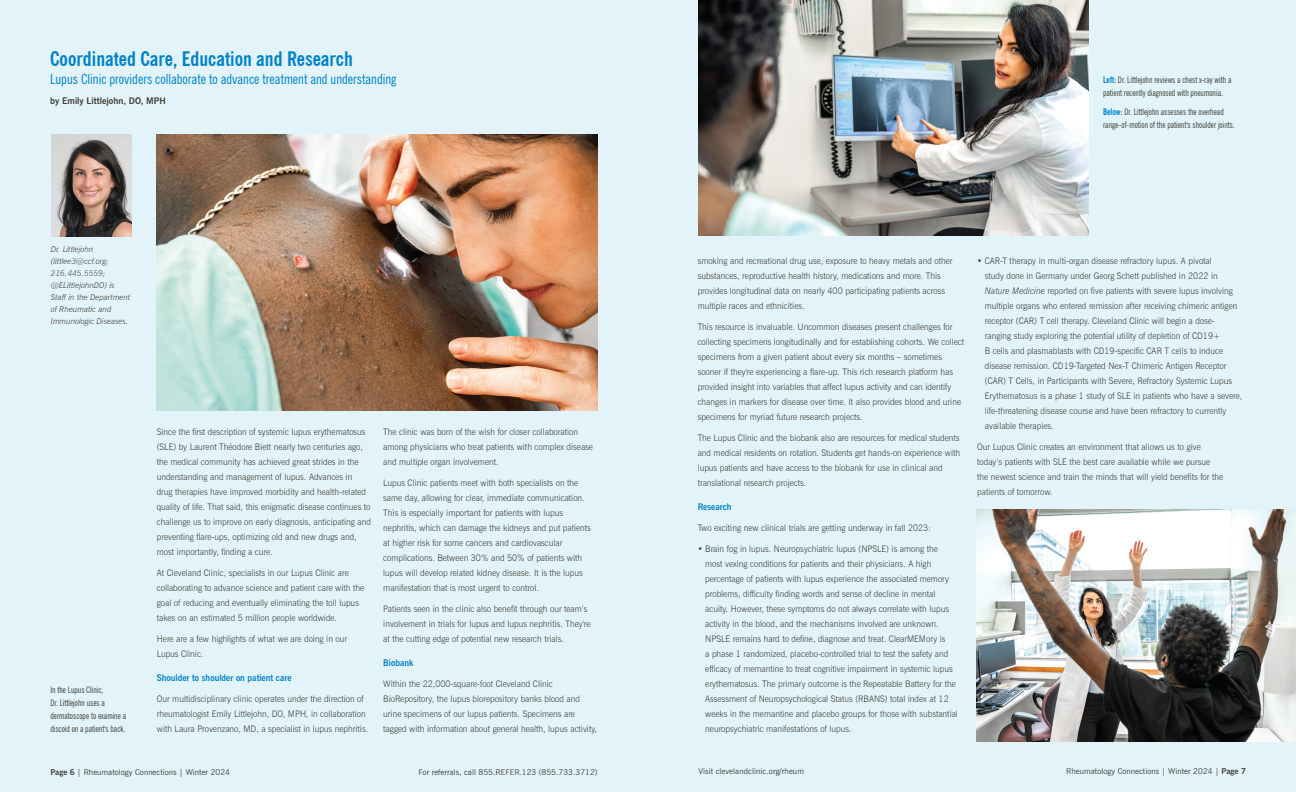
<style>
.page{position:relative;width:1296px;height:792px;background:#e2f4fa}
.page>*{position:absolute;margin:0;border:0;box-sizing:border-box;transform-origin:0 0}
.t1{font:700 condensed 20px "News Gothic BT";color:#0082c8}
.t2{font:condensed 14px "News Gothic BT";color:#0082c8}
.t3{font:300 9px/15px "News Gothic BT";color:#3f3d36;scale:.95 1}
.t4{font:condensed 9px/13px "News Gothic BT";color:#3f3d36;scale:.93 1}
.t5{font:700 9px "News Gothic BT";color:#0082c8;scale:.95 1}
.t6{font:700 9px "News Gothic BT";color:#3f3d36}
.t7{font:8px "News Gothic BT";letter-spacing:.005em;color:#3f3d36}
.t8{font:italic 300 8px/12px "News Gothic BT";color:#3f3d36}
.s1{font-weight:700;color:#0082c8}
.s2{font-style:italic}
.s3{font-weight:700}
</style>
<div class="page">
<img style="left:51px;top:135px;width:81px;height:102px">
<img style="left:157px;top:135px;width:441px;height:276px">
<img style="left:698px;top:0;width:391px;height:235px">
<img style="left:976px;top:510px;width:320px;height:232px">
<h1 class="t1" style="left:50px;top:47px;width:304px">Coordinated Care, Education and Research</h1>
<h2 class="t2" style="left:50px;top:71px;width:348px">Lupus Clinic providers collaborate to advance treatment and understanding</h2>
<p class="t6" style="left:50px;top:95px;width:117px">by Emily Littlejohn, DO, MPH</p>
<p class="t8" style="left:51px;top:243px;width:81px">Dr. Littlejohn (littlee3@ccf.org;<br>216.445.5559; @ELittlejohnDO) is<br>Staff in the Department of Rheumatic and<br>Immunologic Diseases.</p>
<p class="t4" style="left:50px;top:684px;width:83px">In the Lupus Clinic,<br>Dr. Littlejohn uses a dermatoscope to examine a discoid on a patient's back.</p>
<p class="t3" style="left:157px;top:424px;width:227px">Since the first description of systemic lupus erythematosus (SLE) by Laurent Théodore Biett nearly two centuries ago, the medical community has achieved great strides in the understanding and management of lupus. Advances in<br>drug therapies have improved morbidity and health-related quality of life. That said, this enigmatic disease continues to challenge us to improve on early diagnosis, anticipating and preventing flare-ups, optimizing old and new drugs and, most importantly, finding a cure.</p>
<p class="t3" style="left:157px;top:565px;width:220px">At Cleveland Clinic, specialists in our Lupus Clinic are collaborating to advance science and patient care with the goal of reducing and eventually eliminating the toll lupus takes on an estimated 5 million people worldwide.</p>
<p class="t3" style="left:157px;top:631px;width:202px">Here are a few highlights of what we are doing in our<br>Lupus Clinic.</p>
<p class="t5" style="left:157px;top:672px;width:143px">Shoulder to shoulder on patient care</p>
<p class="t3" style="left:157px;top:691px;width:224px">Our multidisciplinary clinic operates under the direction of rheumatologist Emily Littlejohn, DO, MPH, in collaboration with Laura Provenzano, MD, a specialist in lupus nephritis.</p>
<p class="t3" style="left:383px;top:424px;width:222px">The clinic was born of the wish for closer collaboration among physicians who treat patients with complex disease and multiple organ involvement.</p>
<p class="t3" style="left:383px;top:475px;width:220px">Lupus Clinic patients meet with both specialists on the same day, allowing for clear, immediate communication.<br>This is especially important for patients with lupus nephritis, which can damage the kidneys and put patients at higher risk for some cancers and cardiovascular complications. Between 30% and 50% of patients with lupus will develop related kidney disease. It is the lupus manifestation that is most urgent to control.</p>
<p class="t3" style="left:383px;top:601px;width:220px">Patients seen in the clinic also benefit through our team’s involvement in trials for lupus and lupus nephritis. They're at the cutting edge of potential new research trials.</p>
<p class="t5" style="left:383px;top:657px;width:33px">Biobank</p>
<p class="t3" style="left:383px;top:676px;width:226px">Within the 22,000-square-foot Cleveland Clinic BioRepository, the lupus biorepository banks blood and urine specimens of our lupus patients. Specimens are tagged with information about general health, lupus activity,</p>
<p class="t4" style="left:1103px;top:73px;width:140px"><span class="s1">Left:</span> Dr. Littlejohn reviews a chest x-ray with a patient recently diagnosed with pneumonia.</p>
<p class="t4" style="left:1103px;top:105px;width:143px"><span class="s1">Below:</span> Dr. Littlejohn assesses the overhead range-of-motion of the patient's shoulder joints.</p>
<p class="t3" style="left:698px;top:253px;width:270px">smoking and recreational drug use, exposure to heavy metals and other substances, reproductive health history, medications and more. This provides longitudinal data on nearly 400 participating patients across multiple races and ethnicities.</p>
<p class="t3" style="left:698px;top:319px;width:282px">This resource is invaluable. Uncommon diseases present challenges for collecting specimens longitudinally and for establishing cohorts. We collect specimens from a given patient about every six months – sometimes sooner if they're experiencing a flare-up. This rich research platform has provided insight into variables that affect lupus activity and can identify changes in markers for disease over time. It also provides blood and urine specimens for myriad future research projects.</p>
<p class="t3" style="left:698px;top:430px;width:278px">The Lupus Clinic and the biobank also are resources for medical students and medical residents on rotation. Students get hands-on experience with lupus patients and have access to the biobank for use in clinical and translational research projects.</p>
<p class="t5" style="left:698px;top:501px;width:37px">Research</p>
<p class="t3" style="left:698px;top:520px;width:247px">Two exciting new clinical trials are getting underway in fall 2023:</p>
<p class="t3" style="left:705px;top:541px;width:268px;text-indent:-8px">• Brain fog in lupus. Neuropsychiatric lupus (NPSLE) is among the<br>most vexing conditions for patients and their physicians. A high percentage of patients with lupus experience the associated memory problems, difficulty finding words and sense of decline in mental acuity. However, these symptoms do not always correlate with lupus activity in the blood, and the mechanisms involved are unknown.<br>NPSLE remains hard to define, diagnose and treat. ClearMEMory is<br>a phase 1 randomized, placebo-controlled trial to test the safety and efficacy of memantine to treat cognitive impairment in systemic lupus erythematosus. The primary outcome is the Repeatable Battery for the Assessment of Neuropsychological Status (RBANS) total index at 12 weeks in the memantine and placebo groups for those with substantial neuropsychiatric manifestations of lupus.</p>
<p class="t3" style="left:985px;top:253px;width:273px;text-indent:-8px">• CAR-T therapy in multi-organ disease refractory lupus. A pivotal<br>study done in Germany under Georg Schett published in 2022 in <span class="s2">Nature Medicine</span> reported on five patients with severe lupus involving multiple organs who entered remission after receiving chimeric antigen receptor (CAR) T cell therapy. Cleveland Clinic will begin a dose&shy;ranging study exploring the potential utility of depletion of CD19+<br>B cells and plasmablasts with CD19-specific CAR T cells to induce disease remission. CD19-Targeted Nex-T Chimeric Antigen Receptor (CAR) T Cells, in Participants with Severe, Refractory Systemic Lupus Erythematosus is a phase 1 study of SLE in patients who have a severe, life-threatening disease course and have been refractory to currently available therapies.</p>
<p class="t3" style="left:977px;top:439px;width:260px">Our Lupus Clinic creates an environment that allows us to give today’s patients with SLE the best care available while we pursue the newest science and train the minds that will yield benefits for the patients of tomorrow.</p>
<p class="t7" style="left:50px;top:768px;width:181px"><span class="s3">Page 6</span> | Rheumatology Connections | Winter 2024</p>
<p class="t7" style="left:419px;top:767px;width:181px">For referrals, call 855.REFER.123 (855.733.3712)</p>
<p class="t7" style="left:698px;top:766px;width:107px">Visit clevelandclinic.org/rheum</p>
<p class="t7" style="left:1066px;top:766px;width:181px">Rheumatology Connections | Winter 2024 | <span class="s3">Page 7</span></p>
</div>
